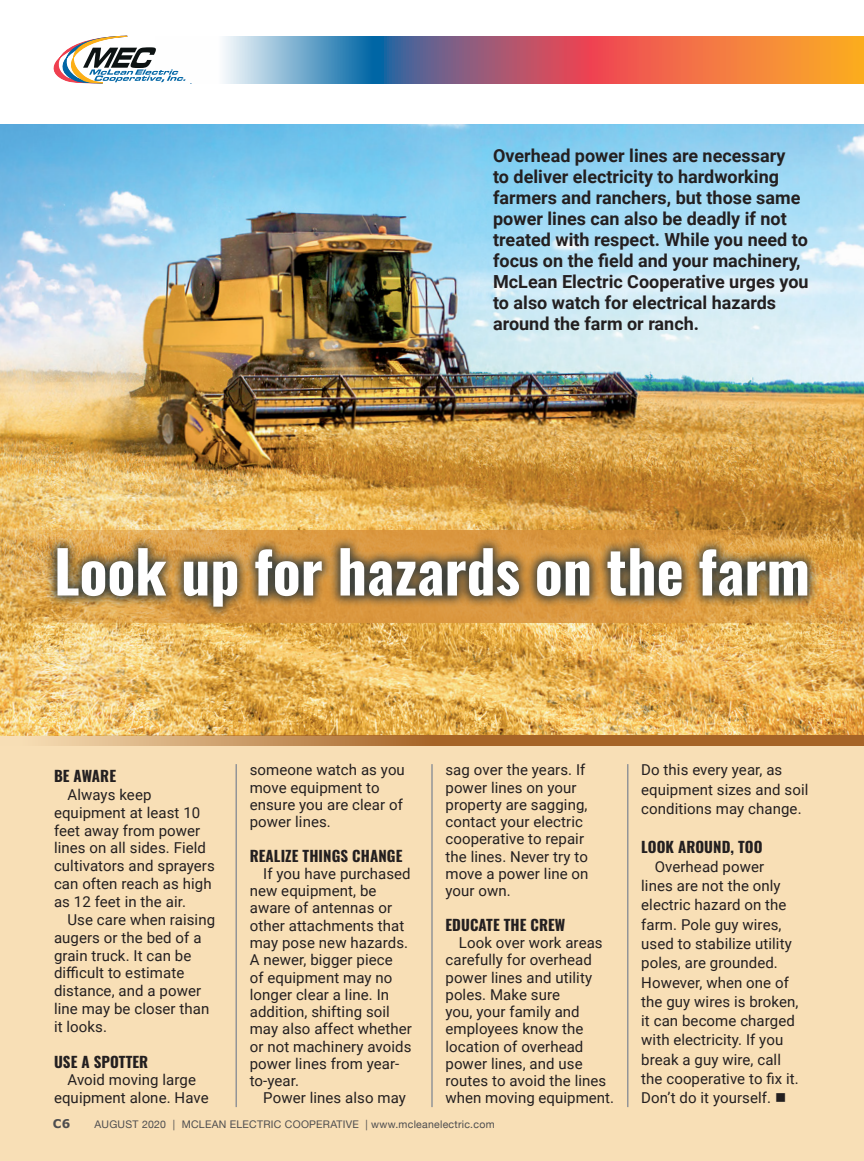
<style>
.page{position:relative;width:864px;height:1161px;background:#fff}
.page>*{position:absolute;margin:0;border:0;box-sizing:border-box;transform-origin:0 0}
.t1{font:700 58.5px "Oswald";color:#fff}
.t2{font:700 18px/21px "Roboto";color:#231f20}
.t3{font:15px/17.2px "Roboto";letter-spacing:.005em;color:#231f20}
.t4{font:700 15px "Oswald";letter-spacing:.005em;color:#231f20}
.t5{font:700 12px "Verdana";color:#4d4d4f}
.t6{font:10.5px "Helvetica Neue";letter-spacing:.025em;color:#4d4d4f}
</style>
<div class="page">
<div style="left:0;top:125px;width:864px;height:1036px;background:#f8dfb6"></div>
<hr style="left:236px;top:764px;width:1px;height:343px;background:#939598">
<hr style="left:431px;top:764px;width:2px;height:343px;background:#939598">
<hr style="left:627px;top:764px;width:1px;height:343px;background:#939598">
<img style="left:0;top:125px;width:864px;height:611px">
<svg style="left:46px;top:736px;width:818px;height:10px;fill:#a66427"></svg>
<svg style="left:0;top:530px;width:864px;height:93px"></svg>
<div style="left:45px;top:536px;width:775px;height:83px;background:#0b253a;opacity:.75"></div>
<svg style="left:53px;top:36px;width:103px;height:48px"></svg>
<svg style="left:156px;top:36px;width:708px;height:48px"></svg>
<p class="t2" style="left:493px;top:144px;width:317px">Overhead power lines are necessary<br>to deliver electricity to hardworking farmers and ranchers, but those same power lines can also be deadly if not treated with respect. While you need to focus on the field and your machinery, McLean Electric Cooperative urges you to also watch for electrical hazards around the farm or ranch.</p>
<h1 class="t1" style="left:54px;top:541px;width:758px">Look up for hazards on the farm</h1>
<p class="t4" style="left:54px;top:768px;width:64px">BE AWARE</p>
<p class="t3" style="left:54px;top:785px;width:162px;line-height:17.9px;text-indent:14px">Always keep equipment at least 10 feet away from power lines on all sides. Field cultivators and sprayers can often reach as high as 12 feet in the air.</p>
<p class="t3" style="left:54px;top:910px;width:163px;line-height:17.9px;text-indent:14px">Use care when raising augers or the bed of a grain truck. It can be difficult to estimate distance, and a power line may be closer than it looks.</p>
<p class="t4" style="left:54px;top:1054px;width:96px">USE A SPOTTER</p>
<p class="t3" style="left:54px;top:1071px;width:156px;line-height:17.9px;text-align:center">Avoid moving large equipment alone. Have</p>
<p class="t3" style="left:250px;top:761px;width:157px">someone watch as you move equipment to ensure you are clear of power lines.</p>
<p class="t4" style="left:250px;top:848px;width:154px">REALIZE THINGS CHANGE</p>
<p class="t3" style="left:250px;top:864px;width:164px;text-indent:14px">If you have purchased new equipment, be aware of antennas or other attachments that may pose new hazards.<br>A newer, bigger piece<br>of equipment may no longer clear a line. In addition, shifting soil may also affect whether or not machinery avoids power lines from year&shy;to-year.</p>
<p class="t3" style="left:263px;top:1089px;width:144px">Power lines also may</p>
<p class="t3" style="left:446px;top:761px;width:145px">sag over the years. If power lines on your property are sagging, contact your electric cooperative to repair the lines. Never try to move a power line on your own.</p>
<p class="t4" style="left:446px;top:917px;width:121px">EDUCATE THE CREW</p>
<p class="t3" style="left:446px;top:934px;width:170px;text-indent:13px">Look over work areas carefully for overhead power lines and utility poles. Make sure<br>you, your family and employees know the location of overhead power lines, and use routes to avoid the lines when moving equipment.</p>
<p class="t5" style="left:53px;top:1116px;width:19px">C6</p>
<p class="t6" style="left:94px;top:1116px;width:402px">AUGUST 2020 | MCLEAN ELECTRIC COOPERATIVE | www.mcleanelectric.com</p>
<p class="t3" style="left:641px;top:760px;width:169px;line-height:19.4px">Do this every year, as equipment sizes and soil conditions may change.</p>
<p class="t4" style="left:641px;top:839px;width:123px">LOOK AROUND, TOO</p>
<p class="t3" style="left:641px;top:856px;width:159px;line-height:19.4px;text-indent:14px">Overhead power lines are not the only electric hazard on the farm. Pole guy wires, used to stabilize utility poles, are grounded.<br>However, when one of the guy wires is broken, it can become charged with electricity. If you break a guy wire, call the cooperative to fix it.<br>Don’t do it yourself. ■</p>
</div>
